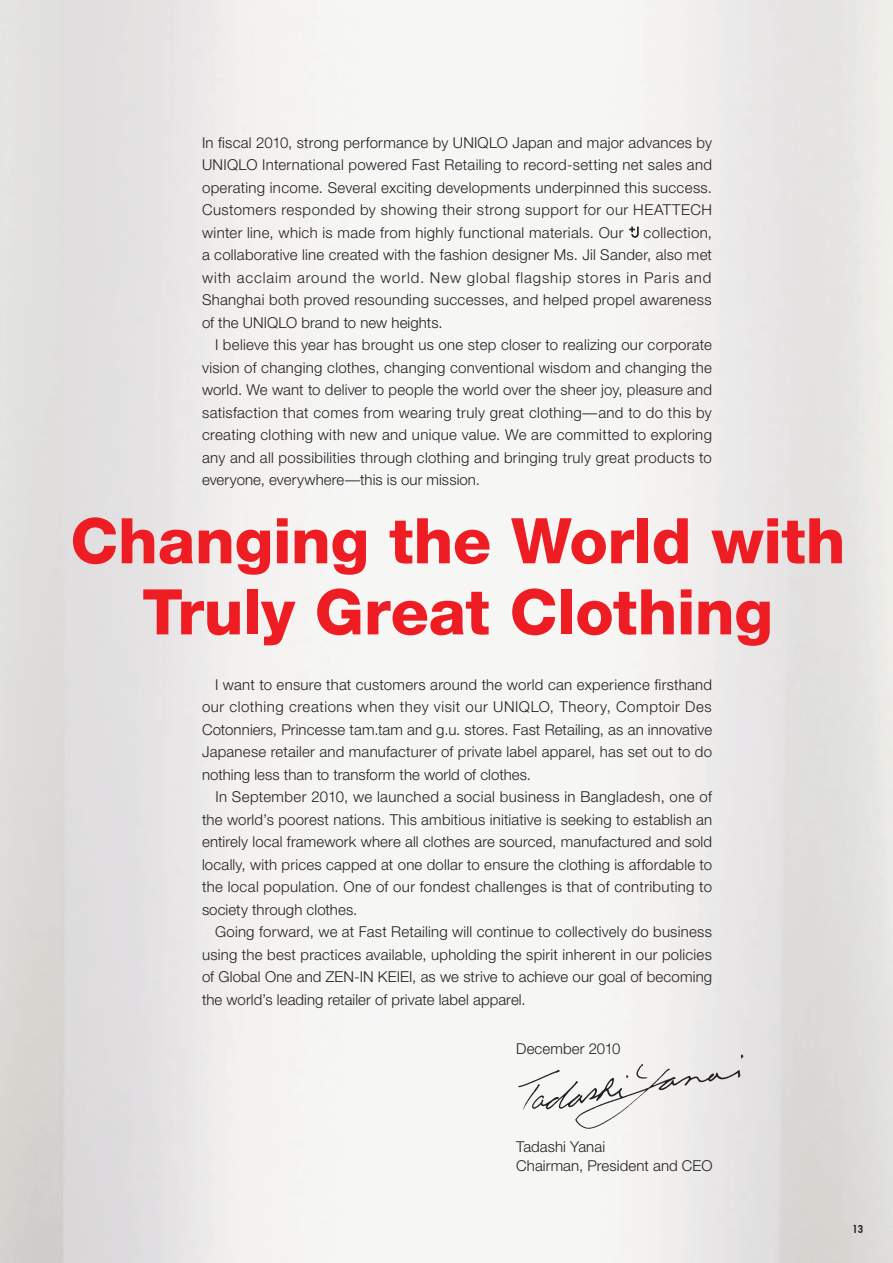
<style>
.page{position:relative;width:893px;height:1263px;background:#fff}
.page>*{position:absolute;margin:0;border:0;box-sizing:border-box;transform-origin:0 0}
.t1{font:800 63px/71.1px "Helvetica Neue";letter-spacing:-.005em;color:#ee1d23;text-align:center}
.t2{font:300 15px/22.5px "Helvetica Neue";letter-spacing:.01em;color:#231f20;text-align:justify}
.t3{font:11.55px "TT Uniqlo";color:#231f20}
</style>
<div class="page">
<img style="left:514px;top:1049px;width:235px;height:84px">
<svg style="left:629px;top:227px;width:10px;height:11px"></svg>
<p class="t2" style="left:202px;top:132px;width:512px">In fiscal 2010, strong performance by UNIQLO Japan and major advances by UNIQLO International powered Fast Retailing to record-setting net sales and operating income. Several exciting developments underpinned this success.<br>Customers responded by showing their strong support for our HEATTECH winter line, which is made from highly functional materials. Our</p>
<p class="t2" style="left:202px;top:222px;width:512px;text-indent:442px">collection, a collaborative line created with the fashion designer Ms. Jil Sander, also met with acclaim around the world. New global flagship stores in Paris and Shanghai both proved resounding successes, and helped propel awareness of the UNIQLO brand to new heights.</p>
<p class="t2" style="left:202px;top:335px;width:512px;text-indent:13px">I believe this year has brought us one step closer to realizing our corporate vision of changing clothes, changing conventional wisdom and changing the world. We want to deliver to people the world over the sheer joy, pleasure and satisfaction that comes from wearing truly great clothing—and to do this by creating clothing with new and unique value. We are committed to exploring any and all possibilities through clothing and bringing truly great products to everyone, everywhere—this is our mission.</p>
<h1 class="t1" style="left:70px;top:511px;width:777px">Changing the World with<br>Truly Great Clothing</h1>
<p class="t2" style="left:202px;top:674px;width:512px;text-indent:13px">I want to ensure that customers around the world can experience firsthand our clothing creations when they visit our UNIQLO, Theory, Comptoir Des Cotonniers, Princesse tam.tam and g.u. stores. Fast Retailing, as an innovative Japanese retailer and manufacturer of private label apparel, has set out to do nothing less than to transform the world of clothes.</p>
<p class="t2" style="left:202px;top:787px;width:512px;text-indent:13px">In September 2010, we launched a social business in Bangladesh, one of the world’s poorest nations. This ambitious initiative is seeking to establish an entirely local framework where all clothes are sourced, manufactured and sold locally, with prices capped at one dollar to ensure the clothing is affordable to the local population. One of our fondest challenges is that of contributing to society through clothes.</p>
<p class="t2" style="left:202px;top:922px;width:512px;text-indent:13px">Going forward, we at Fast Retailing will continue to collectively do business using the best practices available, upholding the spirit inherent in our policies of Global One and ZEN-IN KEIEI, as we strive to achieve our goal of becoming the world’s leading retailer of private label apparel.</p>
<p class="t2" style="left:516px;top:1039px;width:106px">December 2010</p>
<p class="t2" style="left:516px;top:1139px;width:198px;line-height:18.8px">Tadashi Yanai<br>Chairman, President and CEO</p>
<p class="t3" style="left:852px;top:1224px;width:12px">13</p>
</div>
